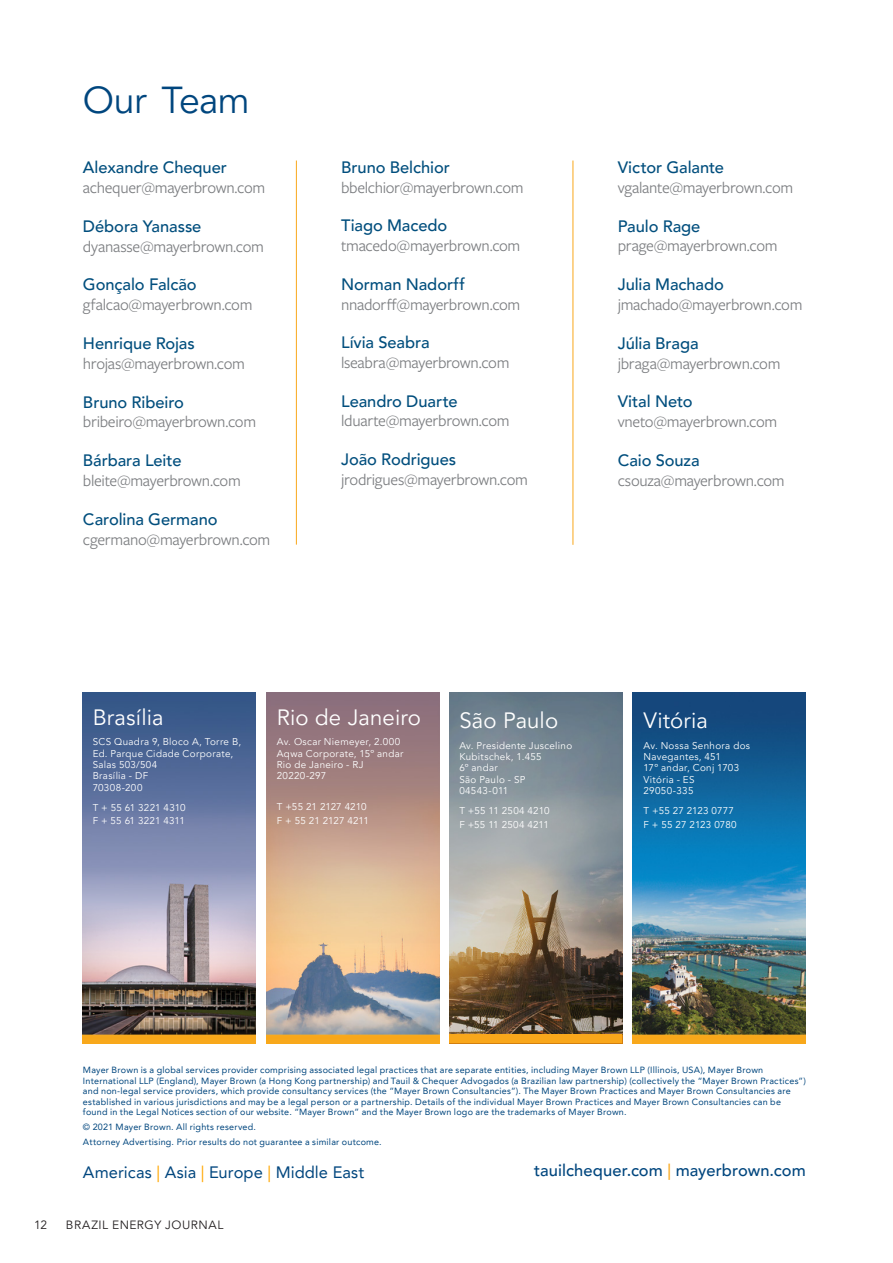
<style>
.page{position:relative;width:893px;height:1263px;background:#fff}
.page>*{position:absolute;margin:0;border:0;box-sizing:border-box;transform-origin:0 0}
.Section_Heading{font:37.5px "Avenir LT Pro";letter-spacing:-.02em;color:#00467e}
.Body_copy{font:22.2px "Avenir LT Pro";letter-spacing:.005em;color:#fff}
.Body_copy-2{font:16.5px "Freight Sans Pro";letter-spacing:-.02em;color:#7c7e81}
.Subhead_L1{font:500 16.5px "Avenir LT Pro";letter-spacing:-.005em;color:#014e7d}
.t1{font:16.5px "Avenir LT Pro";letter-spacing:.005em;color:#00467e}
.t2{font:500 16.5px "Avenir LT Pro";letter-spacing:.005em;color:#00467e}
.t3{font:12px "Avenir LT Pro";letter-spacing:.04em;color:#231f20}
.Body_copy-3{font:9.9px/11.9px "Avenir LT Pro";letter-spacing:.03em;color:#fff}
.Body_copy-4{font:9.9px "Avenir LT Pro";letter-spacing:.01em;color:#fff}
.Body_copy-5{font:9.9px "Avenir LT Pro";color:#fff}
.Body_copy-6{font:9.9px "Avenir LT Pro";letter-spacing:.005em;color:#fff}
.t4{font:9px/10.5px "Avenir LT Pro";letter-spacing:.025em;color:#00467e}
.s1{color:#ffa700}
.s2{color:#f9a71b}
</style>
<div class="page">
<img style="left:83px;top:692px;width:173px;height:351px">
<img style="left:266px;top:692px;width:173px;height:351px">
<img style="left:633px;top:692px;width:173px;height:351px">
<img style="left:450px;top:692px;width:173px;height:351px">
<div style="left:450px;top:1035px;width:172px;height:8px;background:#f9a71b"></div>
<hr style="left:296px;top:161px;width:1px;height:384px;background:#f9a71b">
<hr style="left:573px;top:161px;width:1px;height:384px;background:#f9a71b">
<p class="Section_Heading" style="left:83px;top:78px;width:168px">Our Team</p>
<p class="Subhead_L1" style="left:83px;top:157px;width:146px">Alexandre Chequer</p>
<p class="Body_copy-2" style="left:83px;top:176px;width:184px">achequer@mayerbrown.com</p>
<p class="Subhead_L1" style="left:83px;top:216px;width:120px">Débora Yanasse</p>
<p class="Body_copy-2" style="left:83px;top:235px;width:182px">dyanasse@mayerbrown.com</p>
<p class="Subhead_L1" style="left:83px;top:275px;width:115px">Gonçalo Falcão</p>
<p class="Body_copy-2" style="left:83px;top:294px;width:171px">gfalcao@mayerbrown.com</p>
<p class="Subhead_L1" style="left:83px;top:333px;width:113px">Henrique Rojas</p>
<p class="Body_copy-2" style="left:83px;top:352px;width:163px">hrojas@mayerbrown.com</p>
<p class="Subhead_L1" style="left:83px;top:392px;width:103px">Bruno Ribeiro</p>
<p class="Body_copy-2" style="left:83px;top:411px;width:175px">bribeiro@mayerbrown.com</p>
<p class="Subhead_L1" style="left:83px;top:451px;width:100px">Bárbara Leite</p>
<p class="Body_copy-2" style="left:83px;top:470px;width:159px">bleite@mayerbrown.com</p>
<p class="Subhead_L1" style="left:83px;top:509px;width:136px">Carolina Germano</p>
<p class="Body_copy-2" style="left:83px;top:528px;width:189px">cgermano@mayerbrown.com</p>
<p class="Subhead_L1" style="left:341px;top:157px;width:110px">Bruno Belchior</p>
<p class="Body_copy-2" style="left:341px;top:176px;width:184px">bbelchior@mayerbrown.com</p>
<p class="Subhead_L1" style="left:341px;top:216px;width:108px">Tiago Macedo</p>
<p class="Body_copy-2" style="left:341px;top:235px;width:181px">tmacedo@mayerbrown.com</p>
<p class="Subhead_L1" style="left:341px;top:274px;width:125px">Norman Nadorff</p>
<p class="Body_copy-2" style="left:341px;top:293px;width:181px">nnadorff@mayerbrown.com</p>
<p class="Subhead_L1" style="left:341px;top:333px;width:90px">Lívia Seabra</p>
<p class="Body_copy-2" style="left:341px;top:352px;width:170px">lseabra@mayerbrown.com</p>
<p class="Subhead_L1" style="left:341px;top:391px;width:118px">Leandro Duarte</p>
<p class="Body_copy-2" style="left:341px;top:410px;width:170px">lduarte@mayerbrown.com</p>
<p class="Subhead_L1" style="left:341px;top:450px;width:116px">João Rodrigues</p>
<p class="Body_copy-2" style="left:341px;top:469px;width:188px">jrodrigues@mayerbrown.com</p>
<p class="Subhead_L1" style="left:618px;top:157px;width:108px">Victor Galante</p>
<p class="Body_copy-2" style="left:618px;top:176px;width:177px">vgalante@mayerbrown.com</p>
<p class="Subhead_L1" style="left:618px;top:216px;width:84px">Paulo Rage</p>
<p class="Body_copy-2" style="left:618px;top:235px;width:161px">prage@mayerbrown.com</p>
<p class="Subhead_L1" style="left:618px;top:275px;width:108px">Julia Machado</p>
<p class="Body_copy-2" style="left:618px;top:294px;width:186px">jmachado@mayerbrown.com</p>
<p class="Subhead_L1" style="left:618px;top:333px;width:82px">Júlia Braga</p>
<p class="Body_copy-2" style="left:618px;top:352px;width:164px">jbraga@mayerbrown.com</p>
<p class="Subhead_L1" style="left:618px;top:392px;width:77px">Vital Neto</p>
<p class="Body_copy-2" style="left:618px;top:411px;width:161px">vneto@mayerbrown.com</p>
<p class="Subhead_L1" style="left:618px;top:451px;width:83px">Caio Souza</p>
<p class="Body_copy-2" style="left:618px;top:470px;width:168px">csouza@mayerbrown.com</p>
<p class="Body_copy" style="left:93px;top:704px;width:72px">Brasília</p>
<p class="Body_copy-3" style="left:93px;top:736px;width:150px">SCS Quadra 9, Bloco A, Torre B,</p>
<p class="Body_copy-3" style="left:93px;top:747px;width:142px">Ed. Parque Cidade Corporate,<br>Salas 503/504</p>
<p class="Body_copy-3" style="left:93px;top:770px;width:57px">Brasília - DF</p>
<p class="Body_copy-3" style="left:93px;top:781px;width:51px">70308-200</p>
<p class="Body_copy-4" style="left:93px;top:802px;width:95px">T + 55 61 3221 4310</p>
<p class="Body_copy-4" style="left:93px;top:815px;width:94px">F + 55 61 3221 4311</p>
<p class="Body_copy" style="left:277px;top:704px;width:146px">Rio de Janeiro</p>
<p class="Body_copy-3" style="left:277px;top:736px;width:125px">Av. Oscar Niemeyer, 2.000</p>
<p class="Body_copy-3" style="left:277px;top:747px;width:128px">Aqwa Corporate, 15º andar</p>
<p class="Body_copy-3" style="left:277px;top:758px;width:88px">Rio de Janeiro - RJ</p>
<p class="Body_copy-3" style="left:277px;top:769px;width:51px">20220-297</p>
<p class="Body_copy-5" style="left:277px;top:801px;width:91px">T +55 21 2127 4210</p>
<p class="Body_copy-6" style="left:277px;top:814px;width:94px">F + 55 21 2127 4211</p>
<p class="Body_copy" style="left:459px;top:707px;width:100px">São Paulo</p>
<p class="Body_copy-3" style="left:459px;top:739px;width:114px">Av. Presidente Juscelino<br>Kubitschek, 1.455</p>
<p class="Body_copy-3" style="left:459px;top:762px;width:40px">6º andar</p>
<p class="Body_copy-3" style="left:459px;top:773px;width:68px">São Paulo - SP</p>
<p class="Body_copy-3" style="left:459px;top:784px;width:51px">04543-011</p>
<p class="Body_copy-3" style="left:459px;top:805px;width:92px">T +55 11 2504 4210</p>
<p class="Body_copy-3" style="left:459px;top:818px;width:91px">F +55 11 2504 4211</p>
<p class="Body_copy" style="left:643px;top:707px;width:66px">Vitória</p>
<p class="Body_copy-3" style="left:643px;top:739px;width:108px">Av. Nossa Senhora dos<br>Navegantes, 451</p>
<p class="Body_copy-3" style="left:643px;top:762px;width:97px">17º andar, Conj 1703</p>
<p class="Body_copy-3" style="left:643px;top:773px;width:53px">Vitória - ES</p>
<p class="Body_copy-3" style="left:643px;top:784px;width:51px">29050-335</p>
<p class="Body_copy-3" style="left:643px;top:805px;width:92px">T +55 27 2123 0777</p>
<p class="Body_copy-4" style="left:643px;top:818px;width:95px">F + 55 27 2123 0780</p>
<p class="t4" style="left:83px;top:1065px;width:724px">Mayer Brown is a global services provider comprising associated legal practices that are separate entities, including Mayer Brown LLP (Illinois, USA), Mayer Brown International LLP (England), Mayer Brown (a Hong Kong partnership) and Tauil &amp; Chequer Advogados (a Brazilian law partnership) (collectively the “Mayer Brown Practices”) and non-legal service providers, which provide consultancy services (the “Mayer Brown Consultancies”). The Mayer Brown Practices and Mayer Brown Consultancies are established in various jurisdictions and may be a legal person or a partnership. Details of the individual Mayer Brown Practices and Mayer Brown Consultancies can be found in the Legal Notices section of our website. “Mayer Brown” and the Mayer Brown logo are the trademarks of Mayer Brown.</p>
<p class="t4" style="left:83px;top:1122px;width:175px">© 2021 Mayer Brown. All rights reserved.</p>
<p class="t4" style="left:83px;top:1136px;width:300px">Attorney Advertising. Prior results do not guarantee a similar outcome.</p>
<p class="t1" style="left:83px;top:1162px;width:283px">Americas <span class="s1">|</span> Asia <span class="s1">|</span> Europe <span class="s1">|</span> Middle East</p>
<p class="t2" style="left:534px;top:1160px;width:273px">tauilchequer.com <span class="s2">|</span> mayerbrown.com</p>
<h3 class="t3" style="left:34px;top:1218px;width:15px">12</h3>
<h3 class="t3" style="left:66px;top:1218px;width:159px">BRAZIL ENERGY JOURNAL</h3>
</div>
